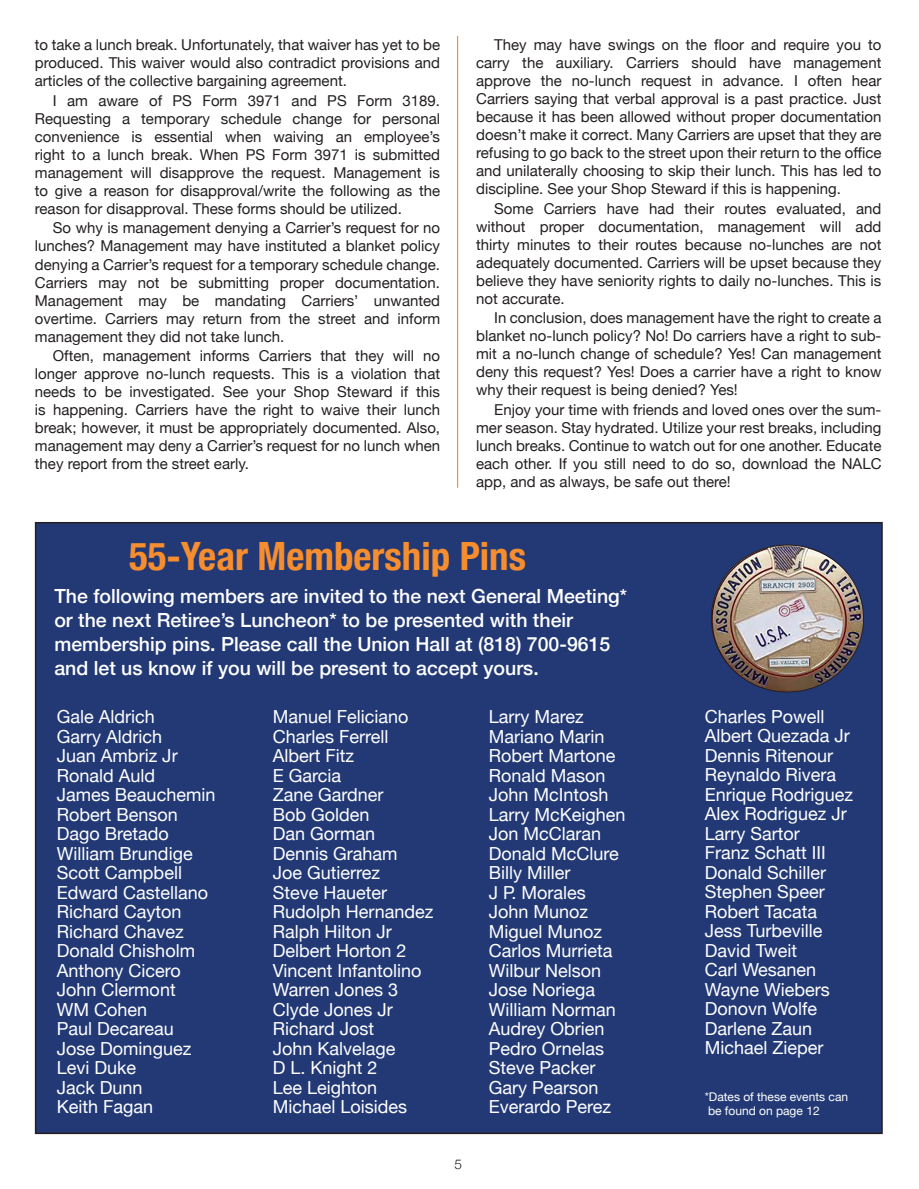
<style>
.page{position:relative;width:919px;height:1189px;background:#fff}
.page>*{position:absolute;margin:0;border:0;box-sizing:border-box;transform-origin:0 0}
.t1{font:700 condensed 39px "Helvetica Neue";color:#f68d2e}
.t2{font:500 19.5px/24px "Helvetica Neue";color:#fff}
.t3{font:18px/19.5px "Helvetica Neue";color:#fff}
.t4{font:15px/18px "Helvetica Neue";color:#231f20;text-align:justify}
.t5{font:300 13.5px "Helvetica Neue";color:#231f20}
.t6{font:12px/13.5px "Helvetica Neue";color:#fff}
</style>
<div class="page">
<div style="left:36px;top:523px;width:845px;height:610px;background:#223975"></div>
<img style="left:712px;top:546px;width:151px;height:146px">
<hr style="left:457px;top:36px;width:1px;height:452px;background:#f68d2e">
<p class="t4" style="left:35px;top:37px;width:406px">to take a lunch break. Unfortunately, that waiver has yet to be produced. This waiver would also contradict provisions and articles of the collective bargaining agreement.</p>
<p class="t4" style="left:35px;top:92px;width:407px;text-indent:18px">I am aware of PS Form 3971 and PS Form 3189.<br>Requesting a temporary schedule change for personal convenience is essential when waiving an employee’s right to a lunch break. When PS Form 3971 is submitted management will disapprove the request. Management is to give a reason for disapproval/write the following as the reason for disapproval. These forms should be utilized.</p>
<p class="t4" style="left:35px;top:220px;width:407px;text-indent:18px">So why is management denying a Carrier’s request for no lunches? Management may have instituted a blanket policy denying a Carrier’s request for a temporary schedule change.<br>Carriers may not be submitting proper documentation.<br>Management may be mandating Carriers’ unwanted overtime. Carriers may return from the street and inform management they did not take lunch.</p>
<p class="t4" style="left:35px;top:347px;width:407px;text-indent:18px">Often, management informs Carriers that they will no longer approve no-lunch requests. This is a violation that needs to be investigated. See your Shop Steward if this is happening. Carriers have the right to waive their lunch break; however, it must be appropriately documented. Also, management may deny a Carrier’s request for no lunch when they report from the street early.</p>
<p class="t4" style="left:476px;top:37px;width:407px;text-indent:18px">They may have swings on the floor and require you to carry the auxiliary. Carriers should have management approve the no-lunch request in advance. I often hear Carriers saying that verbal approval is a past practice. Just because it has been allowed without proper documentation doesn’t make it correct. Many Carriers are upset that they are refusing to go back to the street upon their return to the office and unilaterally choosing to skip their lunch. This has led to discipline. See your Shop Steward if this is happening.</p>
<p class="t4" style="left:476px;top:200px;width:407px;text-indent:18px">Some Carriers have had their routes evaluated, and without proper documentation, management will add thirty minutes to their routes because no-lunches are not adequately documented. Carriers will be upset because they believe they have seniority rights to daily no-lunches. This is not accurate.</p>
<p class="t4" style="left:476px;top:310px;width:407px;text-indent:18px">In conclusion, does management have the right to create a blanket no-lunch policy? No! Do carriers have a right to sub&shy;mit a no-lunch change of schedule? Yes! Can management deny this request? Yes! Does a carrier have a right to know why their request is being denied? Yes!</p>
<p class="t4" style="left:476px;top:401px;width:407px;text-indent:18px">Enjoy your time with friends and loved ones over the sum&shy;mer season. Stay hydrated. Utilize your rest breaks, including lunch breaks. Continue to watch out for one another. Educate each other. If you still need to do so, download the NALC app, and as always, be safe out there!</p>
<h1 class="t1" style="left:129px;top:524px;width:398px">55-Year Membership Pins</h1>
<h2 class="t2" style="left:54px;top:582px;width:574px">The following members are invited to the next General Meeting* or the next Retiree’s Luncheon* to be presented with their membership pins. Please call the Union Hall at (818) 700-9615 and let us know if you will be present to accept yours.</h2>
<p class="t3" style="left:57px;top:708px;width:160px">Gale Aldrich<br>Garry Aldrich<br>Juan Ambriz Jr<br>Ronald Auld<br>James Beauchemin<br>Robert Benson<br>Dago Bretado<br>William Brundige<br>Scott Campbell<br>Edward Castellano<br>Richard Cayton<br>Richard Chavez<br>Donald Chisholm<br>Anthony Cicero<br>John Clermont<br>WM Cohen<br>Paul Decareau<br>Jose Dominguez<br>Levi Duke<br>Jack Dunn<br>Keith Fagan</p>
<p class="t3" style="left:273px;top:708px;width:162px">Manuel Feliciano<br>Charles Ferrell<br>Albert Fitz<br>E Garcia<br>Zane Gardner<br>Bob Golden<br>Dan Gorman<br>Dennis Graham<br>Joe Gutierrez<br>Steve Haueter<br>Rudolph Hernandez<br>Ralph Hilton Jr<br>Delbert Horton 2<br>Vincent Infantolino<br>Warren Jones 3<br>Clyde Jones Jr<br>Richard Jost<br>John Kalvelage<br>D L. Knight 2<br>Lee Leighton<br>Michael Loisides</p>
<p class="t3" style="left:488px;top:708px;width:138px">Larry Marez<br>Mariano Marin<br>Robert Martone<br>Ronald Mason<br>John McIntosh<br>Larry McKeighen<br>Jon McClaran<br>Donald McClure<br>Billy Miller<br>J P. Morales<br>John Munoz<br>Miguel Munoz<br>Carlos Murrieta<br>Wilbur Nelson<br>Jose Noriega<br>William Norman<br>Audrey Obrien<br>Pedro Ornelas<br>Steve Packer<br>Gary Pearson<br>Everardo Perez</p>
<p class="t3" style="left:704px;top:708px;width:150px">Charles Powell<br>Albert Quezada Jr<br>Dennis Ritenour<br>Reynaldo Rivera<br>Enrique Rodriguez<br>Alex Rodriguez Jr<br>Larry Sartor<br>Franz Schatt III<br>Donald Schiller<br>Stephen Speer<br>Robert Tacata<br>Jess Turbeville<br>David Tweit<br>Carl Wesanen<br>Wayne Wiebers<br>Donovn Wolfe<br>Darlene Zaun<br>Michael Zieper</p>
<p class="t6" style="left:704px;top:1091px;width:145px">*Dates of these events can be found on page 12</p>
<p class="t5" style="left:454px;top:1153px;width:9px">5</p>
</div>
